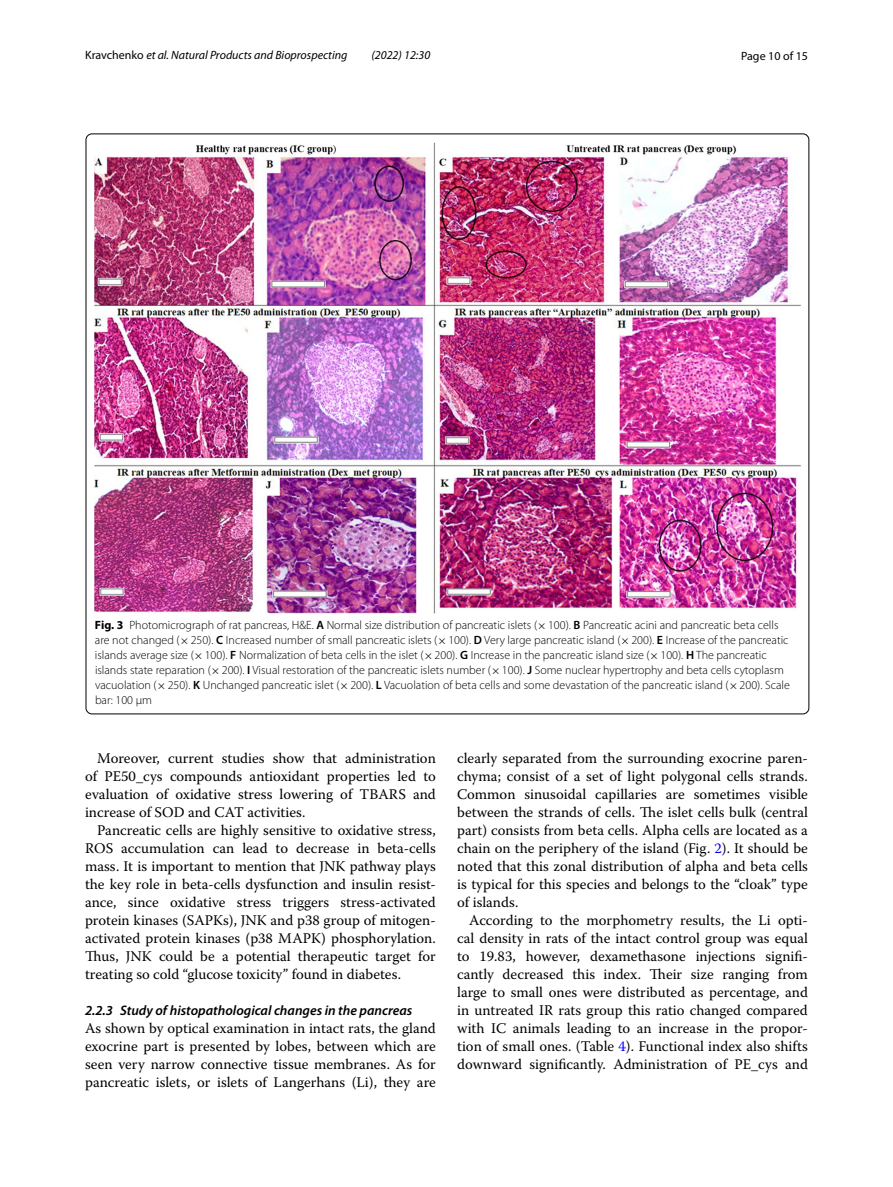
<style>
.page{position:relative;width:893px;height:1187px;background:#fff}
.page>*{position:absolute;margin:0;border:0;box-sizing:border-box;transform-origin:0 0}
.t1{font:14.7px/18px "Warnock Pro";color:#000;text-align:justify}
.t2{font:italic 600 13.8px "Myriad Pro";color:#000}
.t3{font:300 12px/15px "Myriad Pro";color:#000}
.t4{font:italic 12px "Myriad Pro";color:#000}
.t5{font:12px "Myriad Pro";color:#000}
.s1{font-style:normal}
.s2{font-weight:700}
.s3{font-weight:600}
.s4{font-family:"MTSY";font-weight:400}
.s5{color:#00f}
</style>
<div class="page">
<img style="left:95px;top:143px;width:705px;height:470px">
<p class="t4" style="left:85px;top:48px;width:264px"><span class="s1">Kravchenko</span> et al. Natural Products and Bioprospecting</p>
<p class="t4" style="left:372px;top:48px;width:60px">(2022) 12:30</p>
<p class="t5" style="left:741px;top:48px;width:68px">Page 10 of 15</p>
<p class="t3" style="left:95px;top:617px;width:696px"><span class="s2">Fig. 3</span> Photomicrograph of rat pancreas, H&amp;E. <span class="s3">A</span> Normal size distribution of pancreatic islets (<span class="s4">×</span>100). <span class="s3">B</span> Pancreatic acini and pancreatic beta cells are not changed (<span class="s4">×</span>250). <span class="s3">C</span> Increased number of small pancreatic islets (<span class="s4">×</span>100). <span class="s3">D</span> Very large pancreatic island (<span class="s4">×</span>200). <span class="s3">E</span> Increase of the pancreatic islands average size (<span class="s4">×</span>100). <span class="s3">F</span> Normalization of beta cells in the islet (<span class="s4">×</span>200). <span class="s3">G</span> Increase in the pancreatic island size (<span class="s4">×</span>100). <span class="s3">H</span> The pancreatic islands state reparation (<span class="s4">×</span>200). <span class="s3">I</span> Visual restoration of the pancreatic islets number (<span class="s4">×</span>100). <span class="s3">J</span> Some nuclear hypertrophy and beta cells cytoplasm vacuolation (<span class="s4">×</span>250). <span class="s3">K</span> Unchanged pancreatic islet (<span class="s4">×</span>200). <span class="s3">L</span> Vacuolation of beta cells and some devastation of the pancreatic island (<span class="s4">×</span>200). Scale bar: 100 µm</p>
<p class="t1" style="left:85px;top:748px;width:352px;text-indent:12px">Moreover, current studies show that administration of PE50_cys compounds antioxidant properties led to evaluation of oxidative stress lowering of TBARS and increase of SOD and CAT activities.</p>
<p class="t1" style="left:85px;top:820px;width:352px;text-indent:12px">Pancreatic cells are highly sensitive to oxidative stress, ROS accumulation can lead to decrease in beta-cells mass. It is important to mention that JNK pathway plays the key role in beta-cells dysfunction and insulin resist&shy;ance, since oxidative stress triggers stress-activated protein kinases (SAPKs), JNK and p38 group of mitogen&shy;activated protein kinases (p38 MAPK) phosphorylation.<br>Thus, JNK could be a potential therapeutic target for treating so cold “glucose toxicity” found in diabetes.</p>
<p class="t2" style="left:85px;top:1001px;width:329px">2.2.3 Study of histopathological changes in the pancreas</p>
<p class="t1" style="left:85px;top:1018px;width:352px">As shown by optical examination in intact rats, the gland exocrine part is presented by lobes, between which are seen very narrow connective tissue membranes. As for pancreatic islets, or islets of Langerhans (Li), they are</p>
<p class="t1" style="left:457px;top:748px;width:352px">clearly separated from the surrounding exocrine paren&shy;chyma; consist of a set of light polygonal cells strands.<br>Common sinusoidal capillaries are sometimes visible between the strands of cells. The islet cells bulk (central part) consists from beta cells. Alpha cells are located as a chain on the periphery of the island (Fig. <span class="s5">2</span>). It should be noted that this zonal distribution of alpha and beta cells is typical for this species and belongs to the “cloak” type of islands.</p>
<p class="t1" style="left:457px;top:910px;width:352px;text-indent:12px">According to the morphometry results, the Li opti&shy;cal density in rats of the intact control group was equal to 19.83, however, dexamethasone injections signifi&shy;cantly decreased this index. Their size ranging from large to small ones were distributed as percentage, and in untreated IR rats group this ratio changed compared with IC animals leading to an increase in the propor&shy;tion of small ones. (Table <span class="s5">4</span>). Functional index also shifts downward significantly. Administration of PE_cys and</p>
</div>
